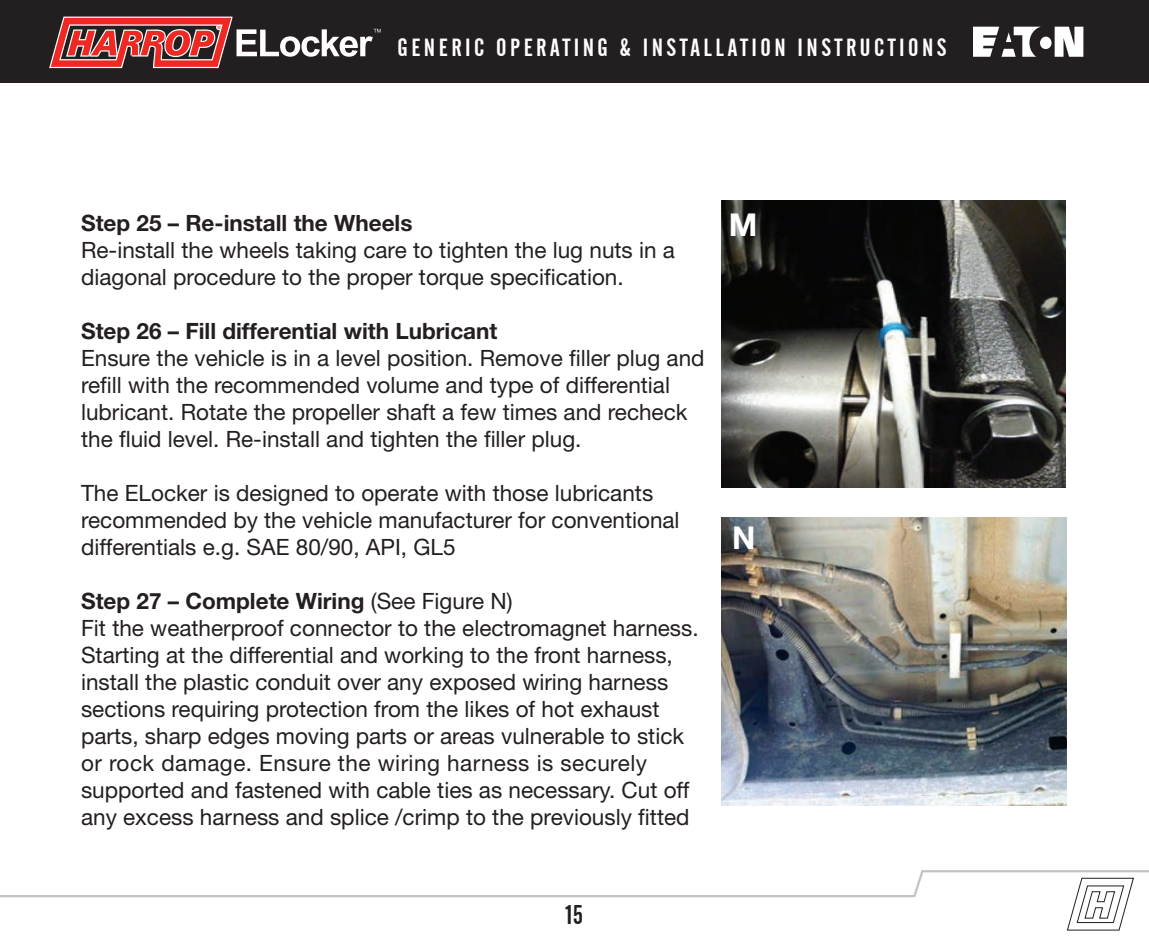
<style>
.page{position:relative;width:1149px;height:944px;background:#fff}
.page>*{position:absolute;margin:0;border:0;box-sizing:border-box;transform-origin:0 0}
.Diagram_labelling{font:700 31.5px "Helvetica Neue";color:#fff}
.t1{font:27px "Alternate Gothic No 2 BT";color:#231f20}
.t2{font:24.75px "Alternate Gothic No 2 BT";letter-spacing:.14em;color:#fff}
.t3{font:22.5px/27px "Helvetica Neue LT Std";color:#231f20}
.Sub_header{font:700 22.5px "Helvetica Neue";color:#231f20}
.s1{font-family:"Helvetica Neue LT Std";font-weight:400}
</style>
<div class="page">
<div style="left:0;top:0;width:1148px;height:83px;background:#231f20"></div>
<svg style="left:973px;top:27px;width:109px;height:30px"></svg>
<svg style="left:1067px;top:878px;width:66px;height:52px"></svg>
<hr style="left:0;top:895px;width:913px;height:2px;background:#c2c3c6">
<hr style="left:921px;top:870px;width:227px;height:2px;background:#c2c3c6">
<svg style="left:911px;top:870px;width:14px;height:28px"></svg>
<svg style="left:49px;top:17px;width:331px;height:51px"></svg>
<img style="left:721px;top:518px;width:344px;height:287px">
<img style="left:721px;top:200px;width:343px;height:288px">
<p class="t2" style="left:397px;top:34px;width:550px">GENERIC OPERATING &amp; INSTALLATION INSTRUCTIONS</p>
<p class="Sub_header" style="left:81px;top:209px;width:333px">Step 25 – Re-install the Wheels</p>
<p class="t3" style="left:81px;top:236px;width:595px">Re-install the wheels taking care to tighten the lug nuts in a diagonal procedure to the proper torque specification.</p>
<p class="Sub_header" style="left:81px;top:317px;width:418px">Step 26 – Fill differential with Lubricant</p>
<p class="t3" style="left:81px;top:344px;width:625px">Ensure the vehicle is in a level position. Remove filler plug and refill with the recommended volume and type of differential lubricant. Rotate the propeller shaft a few times and recheck the fluid level. Re-install and tighten the filler plug.</p>
<p class="t3" style="left:81px;top:479px;width:600px">The ELocker is designed to operate with those lubricants recommended by the vehicle manufacturer for conventional differentials e.g. SAE 80/90, API, GL5</p>
<p class="Sub_header" style="left:81px;top:587px;width:433px">Step 27 – Complete Wiring <span class="s1">(See Figure N)</span></p>
<p class="t3" style="left:81px;top:614px;width:619px">Fit the weatherproof connector to the electromagnet harness.</p>
<p class="t3" style="left:81px;top:641px;width:610px">Starting at the differential and working to the front harness, install the plastic conduit over any exposed wiring harness sections requiring protection from the likes of hot exhaust parts, sharp edges moving parts or areas vulnerable to stick or rock damage. Ensure the wiring harness is securely supported and fastened with cable ties as necessary. Cut off any excess harness and splice /crimp to the previously fitted</p>
<p class="Diagram_labelling" style="left:728px;top:206px;width:30px">M</p>
<p class="Diagram_labelling" style="left:732px;top:519px;width:25px">N</p>
<p class="t1" style="left:565px;top:900px;width:19px">15</p>
</div>
